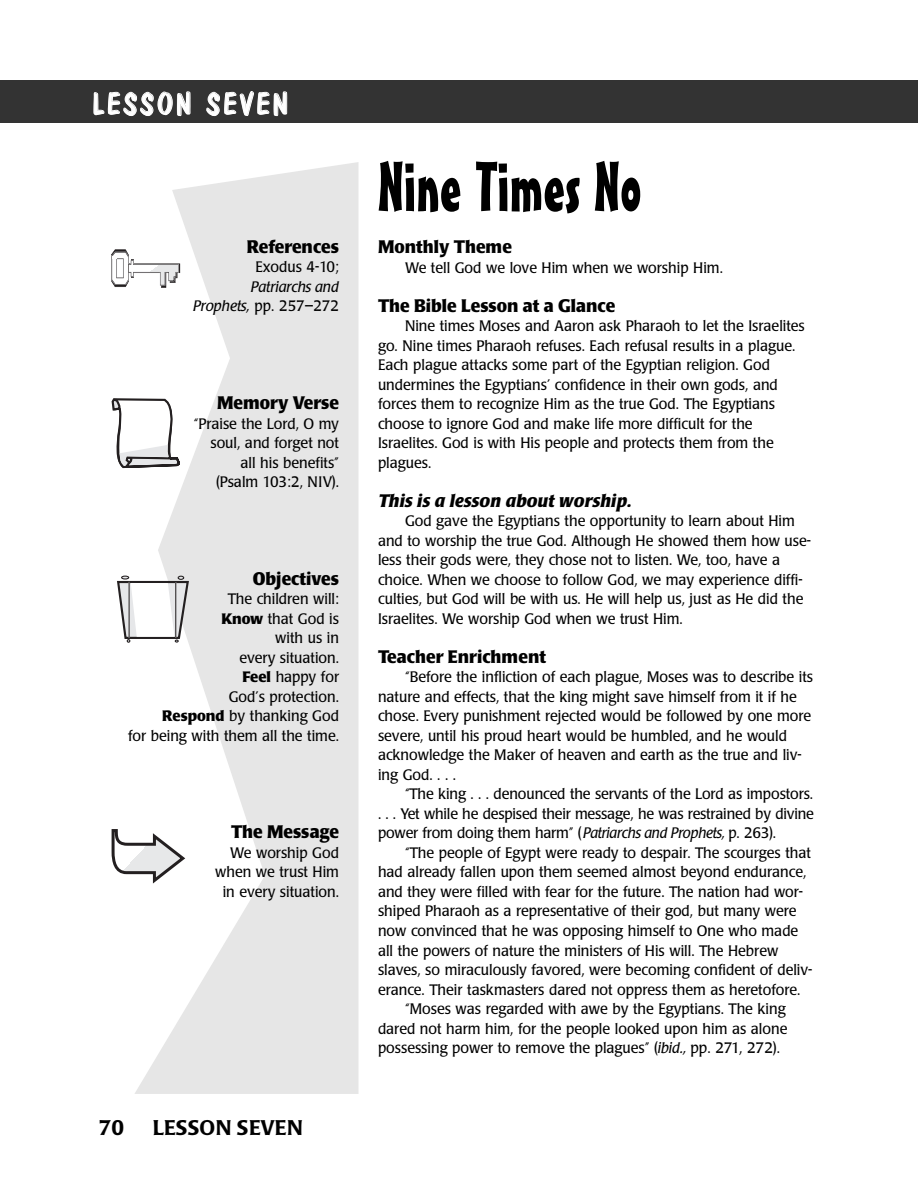
<style>
.page{position:relative;width:918px;height:1202px;background:#fff}
.page>*{position:absolute;margin:0;border:0;box-sizing:border-box;transform-origin:0 0}
.t1{font:69px "Mister Earl BT";color:#000}
.t2{font:30px "Dom Casual D";letter-spacing:.095em;color:#fff}
.t3{font:500 21px "Poppl Laudatio";letter-spacing:.01em;color:#000}
.t4{font:700 18px "Poppl Laudatio";color:#000;scale:.95 1}
.t5{font:italic 700 18px "Poppl Laudatio";color:#000}
.t6{font:15px/19.5px "Poppl Laudatio";color:#000;text-align:right;scale:.95 1}
.t7{font:italic 15px/19.5px "Poppl Laudatio";color:#000;text-align:right}
.s1{font-style:normal}
.s2{font-weight:700}
.s3{font-style:italic}
</style>
<div class="page">
<svg style="left:135px;top:162px;width:224px;height:932px;fill:#e6e6e6"></svg>
<div style="left:0;top:80px;width:891px;height:43px;background:#333"></div>
<svg style="left:111px;top:249px;width:69px;height:39px"></svg>
<svg style="left:112px;top:398px;width:68px;height:70px"></svg>
<svg style="left:117px;top:575px;width:72px;height:67px"></svg>
<hr style="left:129px;top:582px;width:1px;height:56px;background:#231f20">
<hr style="left:175px;top:582px;width:1px;height:55px;background:#231f20">
<svg style="left:112px;top:829px;width:73px;height:54px"></svg>
<div style="left:891px;top:80px;width:27px;height:43px;background:#333"></div>
<h2 class="t2" style="left:92px;top:86px;width:197px">LESSON SEVEN</h2>
<p class="t4" style="left:247px;top:240px;width:99px">References</p>
<p class="t6" style="left:255px;top:259px;width:89px">Exodus 4-10;</p>
<p class="t7" style="left:193px;top:279px;width:147px">Patriarchs and<br>Prophets, <span class="s1">pp. 257–272</span></p>
<p class="t4" style="left:217px;top:396px;width:130px">Memory Verse</p>
<p class="t6" style="left:194px;top:415px;width:155px">“Praise the Lord, O my soul, and forget not all his benefits”<br>(Psalm 103:2, NIV).</p>
<p class="t4" style="left:253px;top:571px;width:92px">Objectives</p>
<p class="t6" style="left:128px;top:590px;width:224px">The children will:<br><span class="s2">Know</span> that God is<br>with us in<br>every situation.<br><span class="s2">Feel</span> happy for<br>God’s protection.<br><span class="s2">Respond</span> by thanking God<br>for being with them all the time.</p>
<p class="t4" style="left:231px;top:825px;width:115px">The Message</p>
<p class="t6" style="left:215px;top:844px;width:132px">We worship God when we trust Him in every situation.</p>
<h3 class="t3" style="left:99px;top:1119px;width:27px">70</h3>
<h3 class="t3" style="left:153px;top:1119px;width:152px">LESSON SEVEN</h3>
<h1 class="t1" style="left:378px;top:161px;width:265px">Nine Times No</h1>
<p class="t4" style="left:378px;top:240px;width:143px">Monthly Theme</p>
<p class="t6" style="left:405px;top:259px;width:336px">We tell God we love Him when we worship Him.</p>
<p class="t4" style="left:378px;top:298px;width:251px">The Bible Lesson at a Glance</p>
<p class="t6" style="left:378px;top:318px;width:451px;text-align:left;text-indent:27px">Nine times Moses and Aaron ask Pharaoh to let the Israelites go. Nine times Pharaoh refuses. Each refusal results in a plague.<br>Each plague attacks some part of the Egyptian religion. God undermines the Egyptians’ confidence in their own gods, and forces them to recognize Him as the true God. The Egyptians choose to ignore God and make life more difficult for the Israelites. God is with His people and protects them from the plagues.</p>
<p class="t5" style="left:378px;top:493px;width:255px">This is a lesson about worship.</p>
<p class="t6" style="left:378px;top:513px;width:457px;text-align:left;text-indent:27px">God gave the Egyptians the opportunity to learn about Him and to worship the true God. Although He showed them how use&shy;less their gods were, they chose not to listen. We, too, have a choice. When we choose to follow God, we may experience diffi&shy;culties, but God will be with us. He will help us, just as He did the Israelites. We worship God when we trust Him.</p>
<p class="t4" style="left:378px;top:649px;width:179px">Teacher Enrichment</p>
<p class="t6" style="left:378px;top:669px;width:460px;text-align:left;text-indent:27px">“Before the infliction of each plague, Moses was to describe its nature and effects, that the king might save himself from it if he chose. Every punishment rejected would be followed by one more severe, until his proud heart would be humbled, and he would acknowledge the Maker of heaven and earth as the true and liv&shy;ing God. . . .</p>
<p class="t6" style="left:378px;top:786px;width:460px;text-align:justify;text-indent:27px">“The king . . . denounced the servants of the Lord as impostors. . . . Yet while he despised their message, he was restrained by divine power from doing them harm” (<span class="s3">Patriarchs and Prophets,</span> p. 263).</p>
<p class="t6" style="left:405px;top:844px;width:429px">“The people of Egypt were ready to despair. The scourges that</p>
<p class="t6" style="left:378px;top:864px;width:452px">had already fallen upon them seemed almost beyond endurance,</p>
<p class="t6" style="left:378px;top:883px;width:449px">and they were filled with fear for the future. The nation had wor-</p>
<p class="t6" style="left:378px;top:903px;width:442px">shiped Pharaoh as a representative of their god, but many were</p>
<p class="t6" style="left:378px;top:922px;width:444px">now convinced that he was opposing himself to One who made</p>
<p class="t6" style="left:378px;top:942px;width:423px">all the powers of nature the ministers of His will. The Hebrew</p>
<p class="t6" style="left:378px;top:961px;width:459px">slaves, so miraculously favored, were becoming confident of deliv-</p>
<p class="t6" style="left:378px;top:981px;width:446px">erance. Their taskmasters dared not oppress them as heretofore.</p>
<p class="t6" style="left:405px;top:1000px;width:402px">“Moses was regarded with awe by the Egyptians. The king</p>
<p class="t6" style="left:378px;top:1020px;width:433px">dared not harm him, for the people looked upon him as alone</p>
<p class="t6" style="left:378px;top:1039px;width:425px">possessing power to remove the plagues” (<span class="s3">ibid.,</span> pp. 271, 272).</p>
</div>
